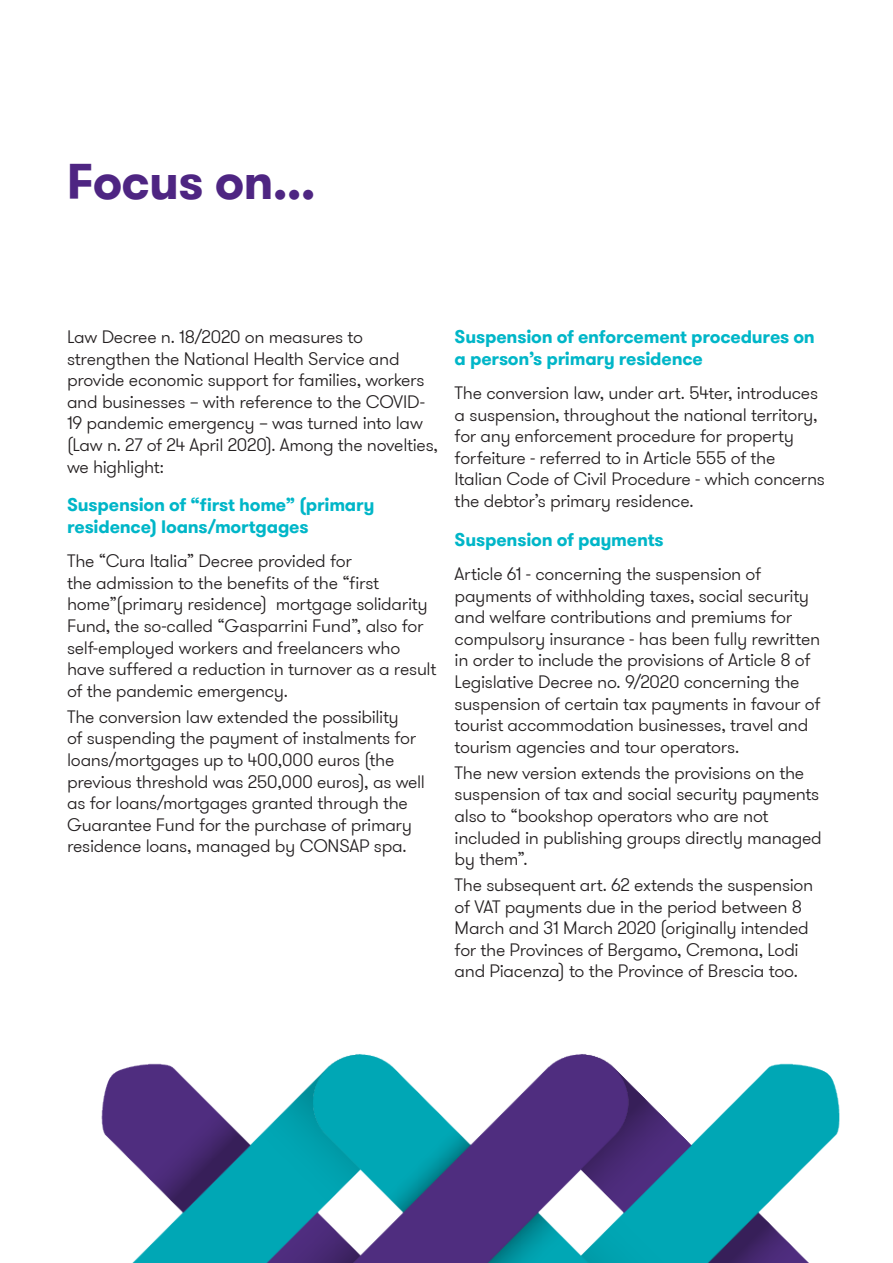
<style>
.page{position:relative;width:893px;height:1263px;background:#fff}
.page>*{position:absolute;margin:0;border:0;box-sizing:border-box;transform-origin:0 0}
.Header_Level_1{font:700 49.5px "GT Walsheim Pro";letter-spacing:-.02em;color:#4e2582}
.Header_Level_1-2{font:300 18px/21.6px "GT Walsheim Pro";letter-spacing:-.02em;color:#231f20}
.Header_Level_1-3{font:700 18px/21.6px "GT Walsheim Pro";letter-spacing:-.01em;color:#00b6c8}
</style>
<div class="page">
<img style="left:101px;top:1054px;width:739px;height:209px">
<p class="Header_Level_1" style="left:67px;top:149px;width:250px">Focus on...</p>
<p class="Header_Level_1-2" style="left:67px;top:326px;width:373px">Law Decree n. 18/2020 on measures to strengthen the National Health Service and provide economic support for families, workers and businesses – with reference to the COVID-19 pandemic emergency – was turned into law (Law n. 27 of 24 April 2020). Among the novelties, we highlight:</p>
<p class="Header_Level_1-3" style="left:67px;top:494px;width:309px">Suspension of “first home” (primary residence) loans/mortgages</p>
<p class="Header_Level_1-2" style="left:67px;top:551px;width:371px">The “Cura Italia” Decree provided for<br>the admission to the benefits of the “first home”(primary residence) mortgage solidarity Fund, the so-called “Gasparrini Fund”, also for self-employed workers and freelancers who have suffered a reduction in turnover as a result of the pandemic emergency.</p>
<p class="Header_Level_1-2" style="left:67px;top:706px;width:359px">The conversion law extended the possibility<br>of suspending the payment of instalments for loans/mortgages up to 400,000 euros (the previous threshold was 250,000 euros), as well as for loans/mortgages granted through the Guarantee Fund for the purchase of primary residence loans, managed by CONSAP spa.</p>
<p class="Header_Level_1-3" style="left:455px;top:326px;width:362px">Suspension of enforcement procedures on a person’s primary residence</p>
<p class="Header_Level_1-2" style="left:455px;top:382px;width:372px">The conversion law, under art. 54ter, introduces a suspension, throughout the national territory, for any enforcement procedure for property forfeiture - referred to in Article 555 of the Italian Code of Civil Procedure - which concerns the debtor’s primary residence.</p>
<p class="Header_Level_1-3" style="left:455px;top:529px;width:211px">Suspension of payments</p>
<p class="Header_Level_1-2" style="left:455px;top:563px;width:367px">Article 61 - concerning the suspension of payments of withholding taxes, social security and welfare contributions and premiums for compulsory insurance - has been fully rewritten in order to include the provisions of Article 8 of Legislative Decree no. 9/2020 concerning the suspension of certain tax payments in favour of tourist accommodation businesses, travel and tourism agencies and tour operators.</p>
<p class="Header_Level_1-2" style="left:455px;top:762px;width:369px">The new version extends the provisions on the suspension of tax and social security payments also to “bookshop operators who are not included in publishing groups directly managed by them”.</p>
<p class="Header_Level_1-2" style="left:455px;top:874px;width:360px">The subsequent art. 62 extends the suspension of VAT payments due in the period between 8<br>March and 31 March 2020 (originally intended for the Provinces of Bergamo, Cremona, Lodi and Piacenza) to the Province of Brescia too.</p>
</div>
